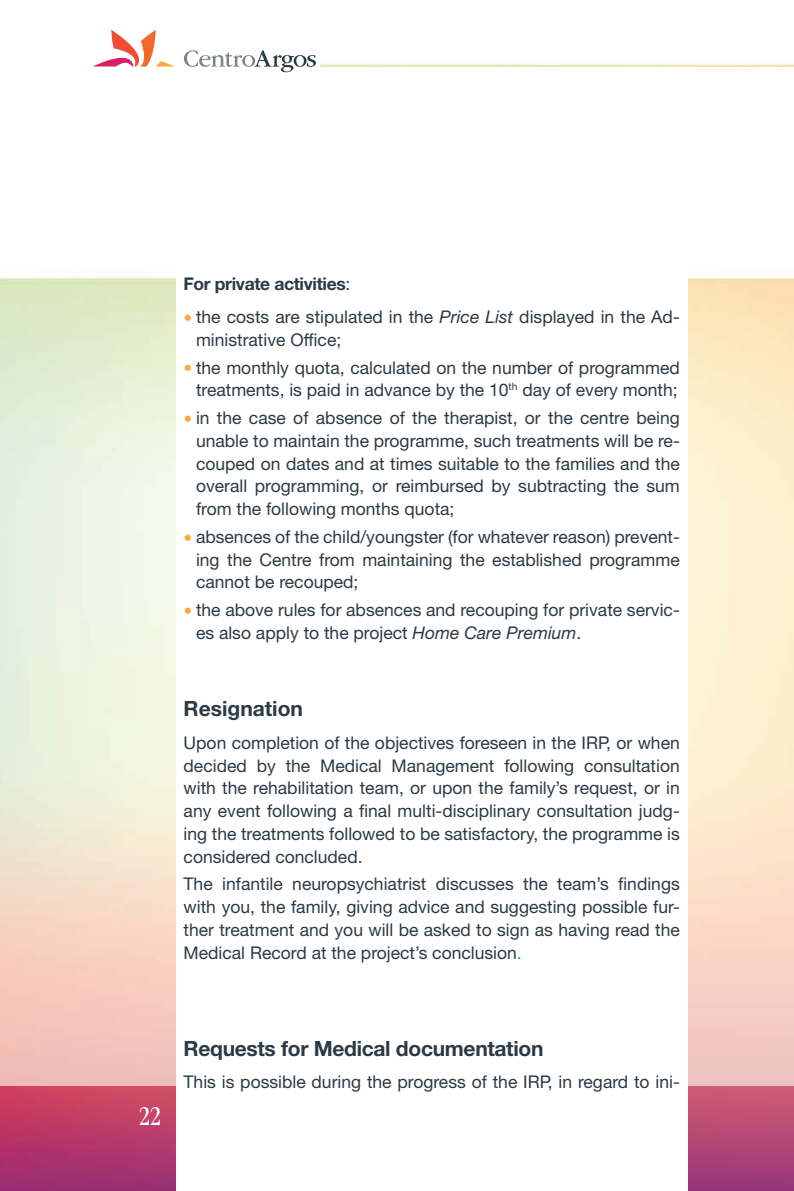
<style>
.page{position:relative;width:794px;height:1191px;background:#fff}
.page>*{position:absolute;margin:0;border:0;box-sizing:border-box;transform-origin:0 0}
.t1{font:condensed 28px "ITC Garamond Std";color:#fff}
.Testo_cp_10_su_13{font:700 21px "Helvetica Neue LT Std";letter-spacing:-.015em;color:#2b3a45}
.Testo_cp_10_su_13-2{font:17.5px/22.8px "Helvetica Neue LT Std";color:#2b3a45;text-align:justify}
.Testo_cp_10_su_13-3{font:700 17.5px "Helvetica Neue LT Std";letter-spacing:-.02em;color:#2b3a45}
.s1{font-weight:400}
.s2{font-weight:700;color:#faaa39}
.s3{font-style:italic}
.s4{color:#00aeef}
</style>
<div class="page">
<img style="left:0;top:1086px;width:794px;height:105px">
<div style="left:177px;top:174px;width:511px;height:1017px;background:#fff"></div>
<svg style="left:93px;top:30px;width:81px;height:37px"></svg>
<svg style="left:184px;top:50px;width:132px;height:22px"></svg>
<p class="Testo_cp_10_su_13-3" style="left:184px;top:273px;width:168px">For private activities<span class="s1">:</span></p>
<p class="Testo_cp_10_su_13-2" style="left:196px;top:305px;width:485px;text-indent:-12px"><span class="s2">•</span> the costs are stipulated in the <span class="s3">Price List</span> displayed in the Ad&shy;ministrative Office;</p>
<p class="Testo_cp_10_su_13-2" style="left:184px;top:356px;width:498px;text-align:center"><span class="s2">•</span> the monthly quota, calculated on the number of programmed treatments, is paid in advance by the 10<sup>th</sup> day of every month;</p>
<p class="Testo_cp_10_su_13-2" style="left:196px;top:406px;width:485px;text-indent:-12px"><span class="s2">•</span> in the case of absence of the therapist, or the centre being unable to maintain the programme, such treatments will be re&shy;couped on dates and at times suitable to the families and the overall programming, or reimbursed by subtracting the sum from the following months quota;</p>
<p class="Testo_cp_10_su_13-2" style="left:196px;top:525px;width:485px;text-indent:-12px"><span class="s2">•</span> absences of the child/youngster (for whatever reason) prevent&shy;ing the Centre from maintaining the established programme cannot be recouped;</p>
<p class="Testo_cp_10_su_13-2" style="left:196px;top:598px;width:485px;text-indent:-12px"><span class="s2">•</span> the above rules for absences and recouping for private servic&shy;es also apply to the project <span class="s3">Home Care Premium</span>.</p>
<p class="Testo_cp_10_su_13" style="left:184px;top:695px;width:121px">Resignation</p>
<p class="Testo_cp_10_su_13-2" style="left:184px;top:731px;width:498px">Upon completion of the objectives foreseen in the IRP, or when decided by the Medical Management following consultation with the rehabilitation team, or upon the family’s request, or in any event following a final multi-disciplinary consultation judg&shy;ing the treatments followed to be satisfactory, the programme is considered concluded.</p>
<p class="Testo_cp_10_su_13-2" style="left:184px;top:872px;width:498px">The infantile neuropsychiatrist discusses the team’s findings with you, the family, giving advice and suggesting possible fur&shy;ther treatment and you will be asked to sign as having read the Medical Record at the project’s conclusion<span class="s4">.</span></p>
<h1 class="t1" style="left:139px;top:1100px;width:24px">22</h1>
<p class="Testo_cp_10_su_13" style="left:184px;top:1035px;width:361px">Requests for Medical documentation</p>
<p class="Testo_cp_10_su_13-2" style="left:184px;top:1070px;width:498px">This is possible during the progress of the IRP, in regard to ini-</p>
</div>
